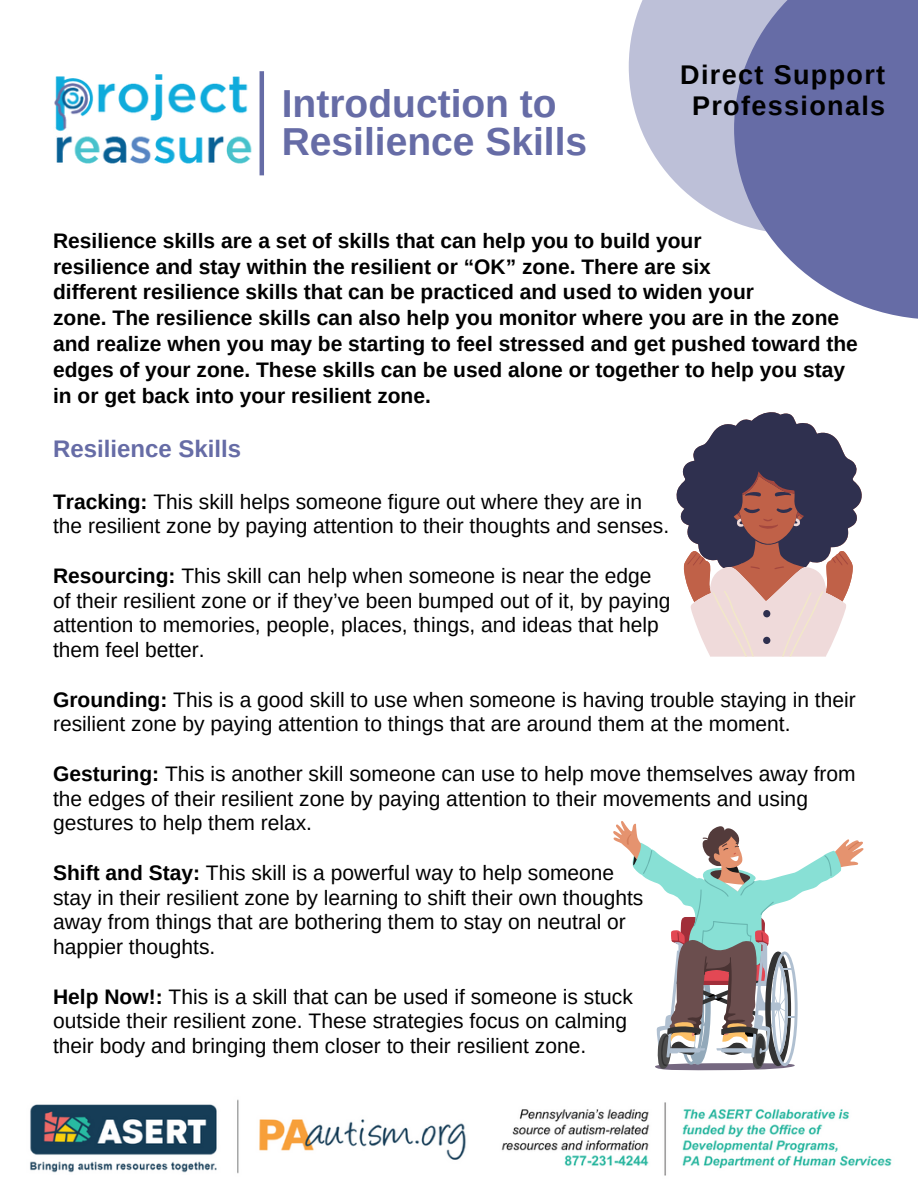
<style>
.page{position:relative;width:918px;height:1188px;background:#fff}
.page>*{position:absolute;margin:0;border:0;box-sizing:border-box;transform-origin:0 0}
.t1{font:700 39px/38.2px "Arimo";color:#666ca6}
.t2{font:700 27px/31.5px "Arimo";letter-spacing:.05em;color:#000;text-align:center}
.t3{font:700 24px "Arimo";color:#666ca6}
.t4{font:21px/24.8px "Arimo";color:#000}
.t5{font:700 21px/25.8px "Arimo";color:#000}
.s1{font-weight:700}
</style>
<div class="page">
<img style="left:54px;top:71px;width:210px;height:105px">
<svg style="left:629px;top:0;width:105px;height:222px;fill:#bdc0d8"></svg>
<svg style="left:734px;top:0;width:184px;height:319px;background:#7e83b3"></svg>
<svg style="left:613px;top:821px;width:250px;height:250px"></svg>
<img style="left:30px;top:1099px;width:862px;height:77px">
<hr style="left:260px;top:71px;width:4px;height:104px;background:#666ca6">
<svg style="left:676px;top:412px;width:186px;height:245px"></svg>
<p class="t1" style="left:282px;top:84px;width:307px">Introduction to<br>Resilience Skills</p>
<p class="t2" style="left:680px;top:59px;width:207px">Direct Support<br>Professionals</p>
<h1 class="t5" style="left:53px;top:227px;width:806px">Resilience skills are a set of skills that can help you to build your<br>resilience and stay within the resilient or “OK” zone. There are six<br>different resilience skills that can be practiced and used to widen your<br>zone. The resilience skills can also help you monitor where you are in the zone and realize when you may be starting to feel stressed and get pushed toward the edges of your zone. These skills can be used alone or together to help you stay in or get back into your resilient zone.</h1>
<h4 class="t3" style="left:53px;top:435px;width:190px">Resilience Skills</h4>
<h3 class="t4" style="left:53px;top:489px;width:591px"><span class="s1">Tracking:</span> This skill helps someone figure out where they are in</h3>
<p class="t4" style="left:53px;top:514px;width:618px">the resilient zone by paying attention to their thoughts and senses.</p>
<p class="t4" style="left:53px;top:563px;width:600px"><span class="s1">Resourcing:</span> This skill can help when someone is near the edge</p>
<p class="t4" style="left:53px;top:588px;width:619px">of their resilient zone or if they’ve been bumped out of it, by paying</p>
<p class="t4" style="left:53px;top:613px;width:607px">attention to memories, people, places, things, and ideas that help</p>
<p class="t4" style="left:53px;top:638px;width:153px">them feel better.</p>
<p class="t4" style="left:53px;top:687px;width:804px"><span class="s1">Grounding:</span> This is a good skill to use when someone is having trouble staying in their resilient zone by paying attention to things that are around them at the moment.</p>
<p class="t4" style="left:53px;top:761px;width:804px"><span class="s1">Gesturing:</span> This is another skill someone can use to help move themselves away from the edges of their resilient zone by paying attention to their movements and using gestures to help them relax.</p>
<p class="t4" style="left:53px;top:860px;width:563px"><span class="s1">Shift and Stay:</span> This skill is a powerful way to help someone</p>
<p class="t4" style="left:53px;top:885px;width:592px">stay in their resilient zone by learning to shift their own thoughts</p>
<p class="t4" style="left:53px;top:910px;width:574px">away from things that are bothering them to stay on neutral or</p>
<p class="t4" style="left:53px;top:935px;width:164px">happier thoughts.</p>
<p class="t4" style="left:53px;top:984px;width:581px"><span class="s1">Help Now!:</span> This is a skill that can be used if someone is stuck</p>
<p class="t4" style="left:53px;top:1009px;width:575px">outside their resilient zone. These strategies focus on calming</p>
<p class="t4" style="left:53px;top:1034px;width:535px">their body and bringing them closer to their resilient zone.</p>
</div>
